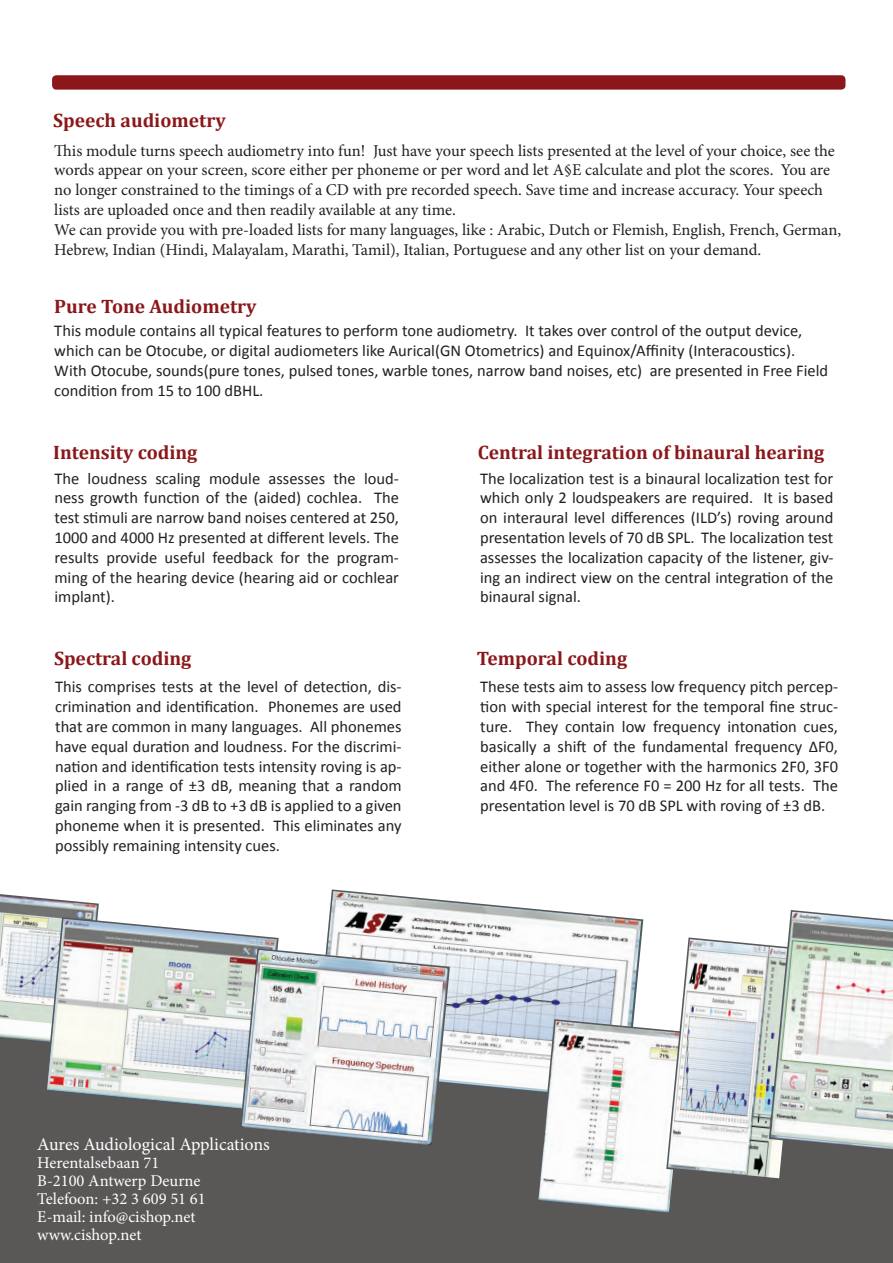
<style>
.page{position:relative;width:893px;height:1263px;background:#fff}
.page>*{position:absolute;margin:0;border:0;box-sizing:border-box;transform-origin:0 0}
.t1{font:700 19.5px "Cambria";color:#8b171a}
.t2{font:18px "Minion Pro";color:#fff}
.t3{font:16.5px/19.8px "Calibri";color:#231f20;text-align:justify}
.t4{font:16.5px/19.8px "Minion Pro";letter-spacing:-.005em;color:#231f20}
.t5{font:16.5px/18px "Minion Pro";color:#fff}
</style>
<div class="page">
<div style="left:0;top:1047px;width:893px;height:216px;background:#5a5757"></div>
<svg style="left:326px;top:889px;width:210px;height:213px"></svg>
<svg style="left:0;top:894px;width:99px;height:153px"></svg>
<svg style="left:45px;top:916px;width:234px;height:197px"></svg>
<div style="left:52px;top:75px;width:793px;height:15px;background:#8b171a;border-radius:4px"></div>
<svg style="left:536px;top:909px;width:357px;height:306px"></svg>
<svg style="left:239px;top:947px;width:212px;height:201px"></svg>
<p class="t1" style="left:53px;top:107px;width:174px">Speech audiometry</p>
<p class="t4" style="left:54px;top:140px;width:788px">This module turns speech audiometry into fun! Just have your speech lists presented at the level of your choice, see the words appear on your screen, score either per phoneme or per word and let A§E calculate and plot the scores. You are no longer constrained to the timings of a CD with pre recorded speech. Save time and increase accuracy. Your speech lists are uploaded once and then readily available at any time.<br>We can provide you with pre-loaded lists for many languages, like : Arabic, Dutch or Flemish, English, French, German, Hebrew, Indian (Hindi, Malayalam, Marathi, Tamil), Italian, Portuguese and any other list on your demand.</p>
<p class="t1" style="left:54px;top:293px;width:204px">Pure Tone Audiometry</p>
<p class="t3" style="left:54px;top:321px;width:775px;text-align:left">This module contains all typical features to perform tone audiometry. It takes over control of the output device, which can be Otocube, or digital audiometers like Aurical(GN Otometrics) and Equinox/Affinity (Interacoustics).<br>With Otocube, sounds(pure tones, pulsed tones, warble tones, narrow band noises, etc) are presented in Free Field condition from 15 to 100 dBHL.</p>
<p class="t1" style="left:53px;top:438px;width:146px">Intensity coding</p>
<p class="t1" style="left:478px;top:438px;width:348px">Central integration of binaural hearing</p>
<p class="t3" style="left:54px;top:468px;width:346px">The loudness scaling module assesses the loud&shy;ness growth function of the (aided) cochlea. The test stimuli are narrow band noises centered at 250, 1000 and 4000 Hz presented at different levels. The results provide useful feedback for the program&shy;ming of the hearing device (hearing aid or cochlear implant).</p>
<p class="t1" style="left:54px;top:644px;width:139px">Spectral coding</p>
<p class="t3" style="left:55px;top:677px;width:348px">This comprises tests at the level of detection, dis&shy;crimination and identification. Phonemes are used that are common in many languages. All phonemes have equal duration and loudness. For the discrimi&shy;nation and identification tests intensity roving is ap&shy;plied in a range of ±3 dB, meaning that a random gain ranging from -3 dB to +3 dB is applied to a given phoneme when it is presented. This eliminates any possibly remaining intensity cues.</p>
<p class="t3" style="left:480px;top:468px;width:355px">The localization test is a binaural localization test for which only 2 loudspeakers are required. It is based on interaural level differences (ILD’s) roving around presentation levels of 70 dB SPL. The localization test assesses the localization capacity of the listener, giv&shy;ing an indirect view on the central integration of the binaural signal.</p>
<p class="t1" style="left:477px;top:644px;width:152px">Temporal coding</p>
<p class="t3" style="left:480px;top:677px;width:359px">These tests aim to assess low frequency pitch percep&shy;tion with special interest for the temporal fine struc&shy;ture. They contain low frequency intonation cues, basically a shift of the fundamental frequency ∆F0, either alone or together with the harmonics 2F0, 3F0 and 4F0. The reference F0 = 200 Hz for all tests. The presentation level is 70 dB SPL with roving of ±3 dB.</p>
<p class="t2" style="left:37px;top:1132px;width:234px">Aures Audiological Applications</p>
<p class="t5" style="left:37px;top:1154px;width:170px">Herentalsebaan 71<br>B-2100 Antwerp Deurne<br>Telefoon: +32 3 609 51 61<br>E-mail: info@cishop.net www.cishop.net</p>
</div>
